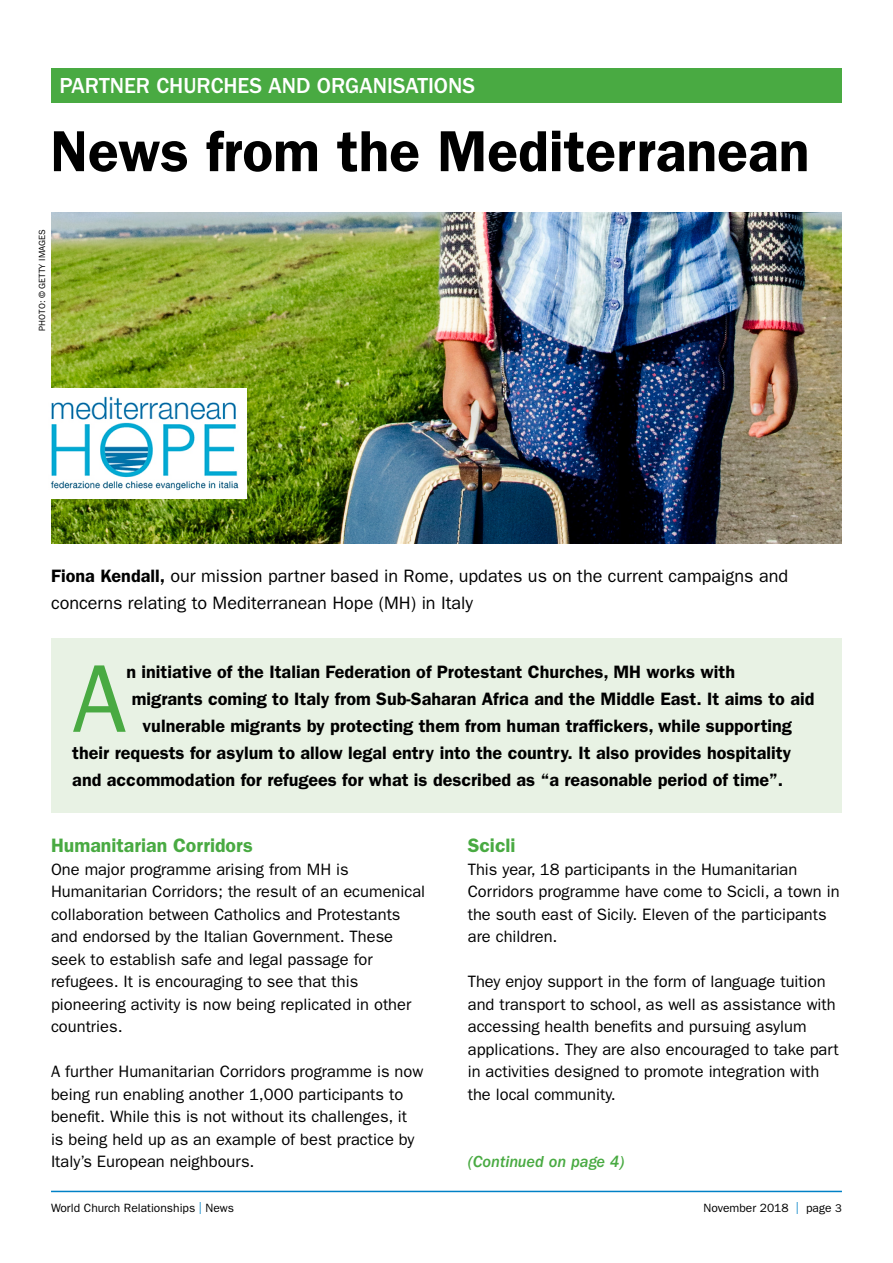
<style>
.page{position:relative;width:893px;height:1263px;background:#fff}
.page>*{position:absolute;margin:0;border:0;box-sizing:border-box;transform-origin:0 0}
.t1{font:96.75px "Franklin Gothic";color:#49aa42}
.t2{font:600 58.2px "Franklin Gothic";color:#000}
.t3{font:500 22.5px "Franklin Gothic";color:#fff}
.t4{font:600 19.5px "Franklin Gothic";color:#49aa42}
.t5{font:600 18px "Franklin Gothic";color:#000}
.t6{font:18px/27px "Franklin Gothic";color:#000}
.t7{font:16.5px/22.5px "Franklin Gothic";color:#000}
.t8{font:italic 500 16.5px "Franklin Gothic";color:#49aa42}
.t9{font:12px "Franklin Gothic";color:#000}
.t10{font:9px "Franklin Gothic";color:#000}
.s1{font-weight:600}
.s2{color:#0081c6}
.s3{font-size:11.25px}
</style>
<div class="page">
<img style="left:51px;top:213px;width:791px;height:330px">
<div style="left:51px;top:638px;width:791px;height:174px;background:#e8f2e4"></div>
<hr style="left:51px;top:1191px;width:791px;height:1px;background:#0081c6">
<div style="left:51px;top:68px;width:791px;height:34px;background:#49aa42"></div>
<div style="left:38px;top:388px;width:209px;height:110px;background:#fff"></div>
<img style="left:50px;top:396px;width:189px;height:95px">
<h3 class="t3" style="left:60px;top:73px;width:417px">PARTNER CHURCHES AND ORGANISATIONS</h3>
<h2 class="t2" style="left:50px;top:117px;width:761px">News from the Mediterranean</h2>
<p class="t10" style="left:37px;top:331px;width:103px;rotate:-90deg">PHOTO: © GETTY IMAGES</p>
<p class="t6" style="left:51px;top:562px;width:739px"><span class="s1">Fiona Kendall,</span> our mission partner based in Rome, updates us on the current campaigns and concerns relating to Mediterranean Hope (MH) in Italy</p>
<h1 class="t1" style="left:72px;top:643px;width:56px">A</h1>
<p class="t5" style="left:126px;top:661px;width:610px">n initiative of the Italian Federation of Protestant Churches, MH works with</p>
<p class="t5" style="left:132px;top:688px;width:684px">migrants coming to Italy from Sub-Saharan Africa and the Middle East. It aims to aid</p>
<p class="t5" style="left:143px;top:715px;width:651px">vulnerable migrants by protecting them from human traffickers, while supporting</p>
<p class="t5" style="left:72px;top:742px;width:720px">their requests for asylum to allow legal entry into the country. It also provides hospitality</p>
<p class="t5" style="left:72px;top:769px;width:713px">and accommodation for refugees for what is described as “a reasonable period of time”.</p>
<p class="t4" style="left:51px;top:834px;width:203px">Humanitarian Corridors</p>
<p class="t7" style="left:51px;top:858px;width:376px">One major programme arising from MH is Humanitarian Corridors; the result of an ecumenical collaboration between Catholics and Protestants and endorsed by the Italian Government. These seek to establish safe and legal passage for refugees. It is encouraging to see that this pioneering activity is now being replicated in other countries.</p>
<p class="t7" style="left:51px;top:1061px;width:374px">A further Humanitarian Corridors programme is now being run enabling another 1,000 participants to benefit. While this is not without its challenges, it is being held up as an example of best practice by Italy’s European neighbours.</p>
<p class="t4" style="left:468px;top:834px;width:49px">Scicli</p>
<p class="t7" style="left:468px;top:858px;width:373px">This year, 18 participants in the Humanitarian Corridors programme have come to Scicli, a town in the south east of Sicily. Eleven of the participants are children.</p>
<p class="t7" style="left:468px;top:971px;width:373px">They enjoy support in the form of language tuition and transport to school, as well as assistance with accessing health benefits and pursuing asylum applications. They are also encouraged to take part in activities designed to promote integration with the local community.</p>
<p class="t8" style="left:468px;top:1153px;width:158px">(Continued on page 4)</p>
<p class="t9" style="left:51px;top:1201px;width:184px">World Church Relationships <span class="s2">|</span> News</p>
<p class="t9" style="left:704px;top:1201px;width:140px">November 2018 <span class="s2">|</span> page <span class="s3">3</span></p>
</div>
